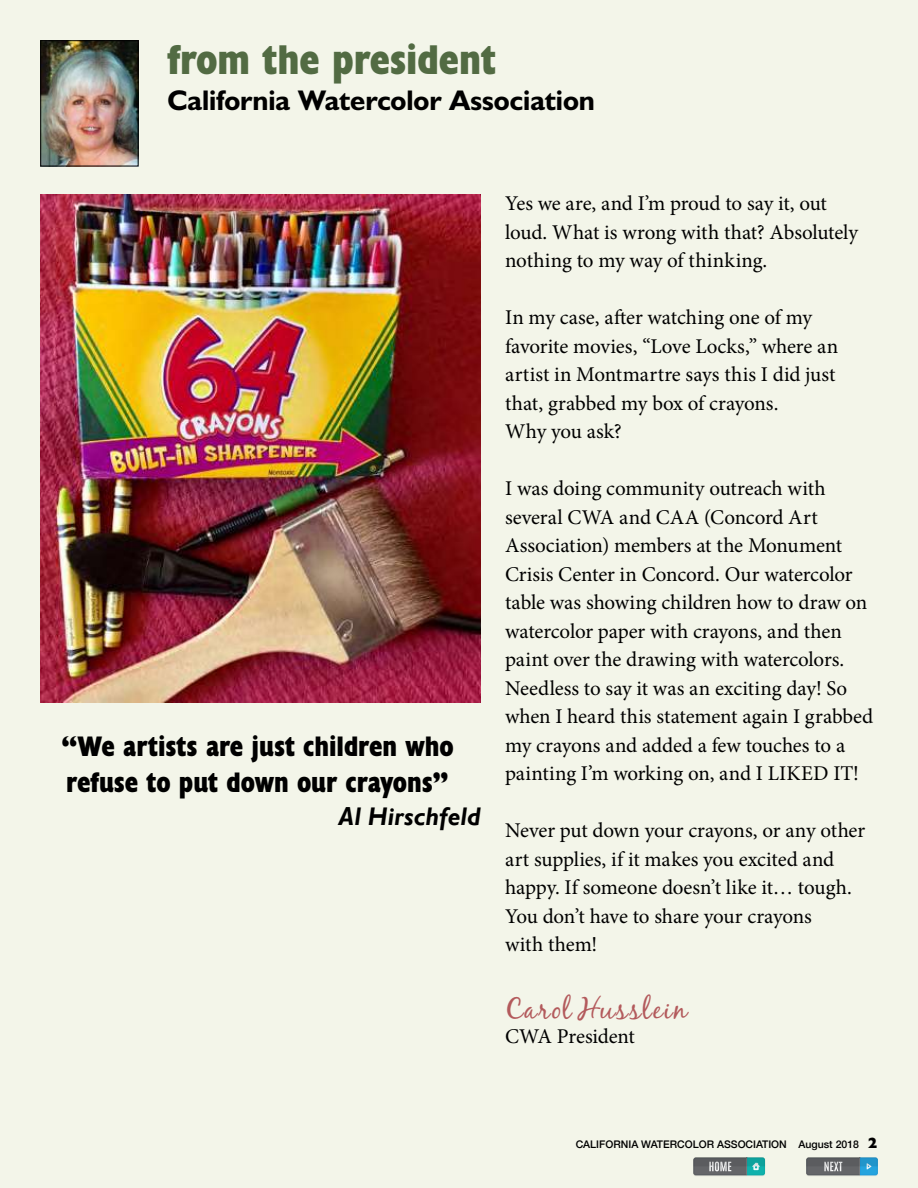
<style>
.page{position:relative;width:918px;height:1188px;background:#f3f5e9}
.page>*{position:absolute;margin:0;border:0;box-sizing:border-box;transform-origin:0 0}
.t1{font:700 condensed 42px "Humanist 521 BT Xtra";letter-spacing:-.005em;color:#526b43}
.t2{font:700 condensed 28.5px/36px "Humanist 521 BT Xtra";color:#000}
.t3{font:700 28.5px "Humanist 521 BT";color:#000}
.t4{font:28.5px "Black Jack";letter-spacing:.065em;color:#b35a5c}
.t5{font:italic 700 25.5px "Gill Sans";letter-spacing:.005em;color:#000}
.t6{font:21px/28.5px "Minion Pro";letter-spacing:-.005em;color:#000}
.t7{font:500 10.5px "Helvetica Neue";color:#000}
.s1{font-family:"Humanist 521 BT";font-weight:800;font-size:15px}
</style>
<div class="page">
<img style="left:43px;top:43px;width:93px;height:121px">
<div style="left:41px;top:41px;width:97px;height:125px;border:1px solid #000"></div>
<svg style="left:806px;top:1157px;width:72px;height:19px"></svg>
<svg style="left:693px;top:1157px;width:72px;height:19px"></svg>
<img style="left:40px;top:195px;width:441px;height:508px">
<h1 class="t1" style="left:167px;top:34px;width:330px">from the president</h1>
<h2 class="t3" style="left:167px;top:83px;width:429px">California Watercolor Association</h2>
<h2 class="t2" style="left:61px;top:727px;width:394px">“We artists are just children who refuse to put down our crayons”</h2>
<p class="t5" style="left:339px;top:801px;width:144px">Al Hirschfeld</p>
<p class="t6" style="left:505px;top:189px;width:354px">Yes we are, and I’m proud to say it, out loud. What is wrong with that? Absolutely nothing to my way of thinking.</p>
<p class="t6" style="left:505px;top:303px;width:335px">In my case, after watching one of my favorite movies, “Love Locks,” where an artist in Montmartre says this I did just that, grabbed my box of crayons.<br>Why you ask?</p>
<p class="t6" style="left:505px;top:474px;width:370px">I was doing community outreach with several CWA and CAA (Concord Art Association) members at the Monument Crisis Center in Concord. Our watercolor table was showing children how to draw on watercolor paper with crayons, and then paint over the drawing with watercolors.<br>Needless to say it was an exciting day! So when I heard this statement again I grabbed my crayons and added a few touches to a painting I’m working on, and I LIKED IT!</p>
<p class="t6" style="left:505px;top:816px;width:362px">Never put down your crayons, or any other art supplies, if it makes you excited and happy. If someone doesn’t like it… tough.<br>You don’t have to share your crayons<br>with them!</p>
<h2 class="t4" style="left:505px;top:991px;width:183px">Carol Husslein</h2>
<p class="t6" style="left:505px;top:1022px;width:131px">CWA President</p>
<p class="t7" style="left:576px;top:1135px;width:303px">CALIFORNIA WATERCOLOR ASSOCIATION August 2018 <span class="s1">2</span></p>
</div>
